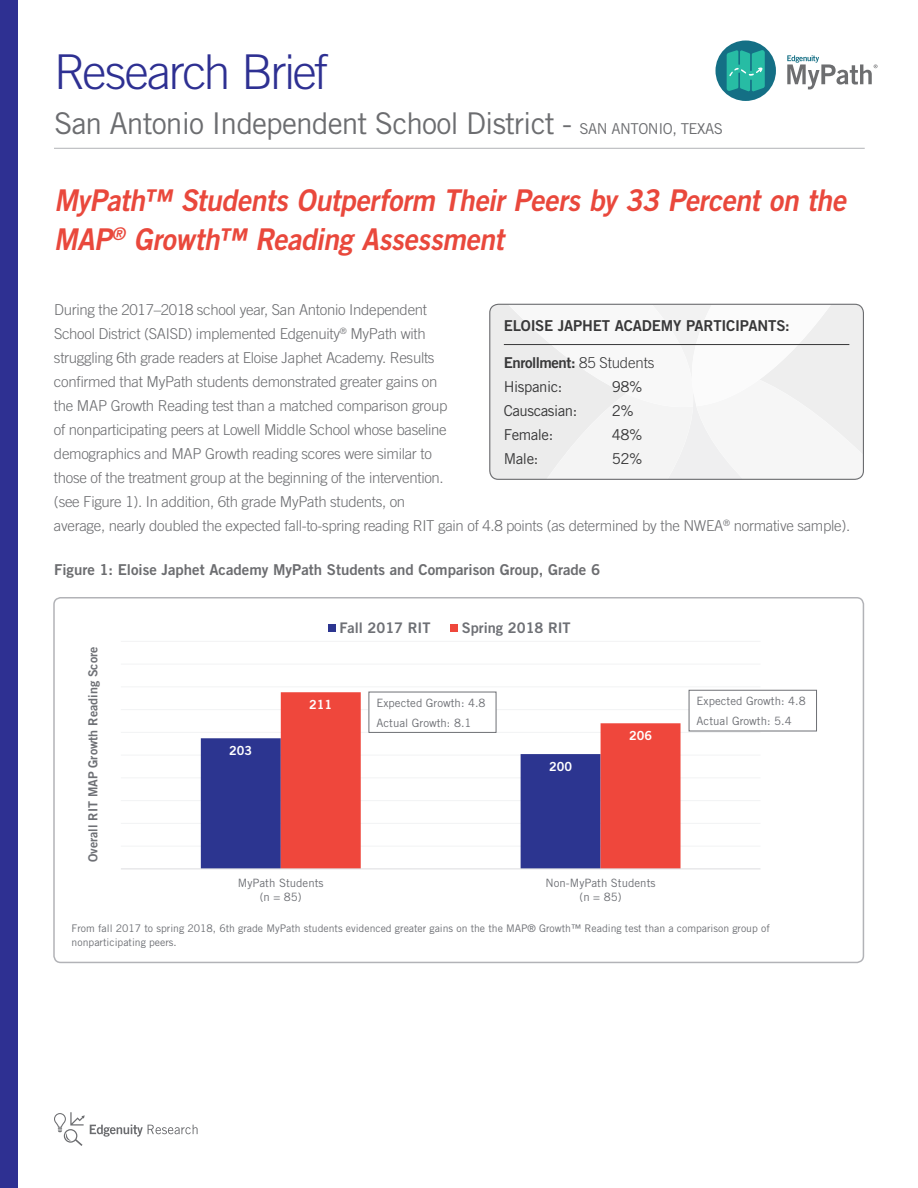
<style>
.page{position:relative;width:918px;height:1188px;background:#fff}
.page>*{position:absolute;margin:0;border:0;box-sizing:border-box;transform-origin:0 0}
.t1{font:300 48px "Trade Gothic LT Std";letter-spacing:-.05em;color:#2e3092}
.t2{font:italic 30px/39px "Trade Gothic LT Pro Bd 2";color:#e9483c;scale:.95 1}
.t3{font:30px "Trade Gothic LT Std";letter-spacing:-.03em;color:#6c6d70}
.t4{font:300 15px/24px "Trade Gothic LT Std";letter-spacing:-.02em;color:#6c6d70}
.t5{font:15px "Trade Gothic LT Std Bd 2";color:#6c6d70}
.t6{font:15px "Trade Gothic LT Std Bd 2";letter-spacing:-.02em;color:#383839}
.t7{font:15px "Trade Gothic LT Std";letter-spacing:-.03em;color:#383839}
.t8{font:14.55px "Trade Gothic LT Pro Bd 2";color:#6e7075}
.t9{font:12.6px "Trade Gothic LT Pro Bd 2";color:#6e7075}
.t10{font:12.6px "Trade Gothic LT Pro Bd 2";color:#fff}
.t11{font:11.55px/13.6px "Trade Gothic LT Pro";color:#6e7075;text-align:center}
.t12{font:10.5px/14.2px "Trade Gothic LT Pro";color:#6e7075}
.s1{font-size:15px}
.s2{font-family:"Trade Gothic LT Std";font-weight:300}
</style>
<div class="page">
<svg style="left:54px;top:1112px;width:144px;height:34px"></svg>
<hr style="left:54px;top:148px;width:811px;height:1px;background:#b2b3b7">
<div style="left:489px;top:304px;width:374px;height:176px;background:#f4f4f4"></div>
<hr style="left:504px;top:344px;width:345px;height:1px;background:#383839">
<div style="left:489px;top:304px;width:375px;height:176px;border:1px solid #6c6d70;border-radius:9px"></div>
<div style="left:0;top:0;width:17px;height:1188px;background:#2e3092"></div>
<div style="left:716px;top:40px;width:60px;height:61px;background:#146f85;border-radius:50%"></div>
<svg style="left:727px;top:50px;width:38px;height:42px;background:#2ab1a1"></svg>
<svg style="left:787px;top:55px;width:91px;height:34px"></svg>
<hr style="left:121px;top:846px;width:640px;height:1px;background:#f2f3f4">
<hr style="left:121px;top:823px;width:640px;height:1px;background:#f2f3f4">
<hr style="left:121px;top:800px;width:640px;height:1px;background:#f2f3f4">
<hr style="left:121px;top:777px;width:640px;height:1px;background:#f2f3f4">
<hr style="left:121px;top:755px;width:640px;height:1px;background:#f2f3f4">
<hr style="left:121px;top:732px;width:640px;height:1px;background:#f2f3f4">
<hr style="left:121px;top:709px;width:640px;height:1px;background:#f2f3f4">
<hr style="left:121px;top:686px;width:640px;height:1px;background:#f2f3f4">
<hr style="left:121px;top:664px;width:640px;height:1px;background:#f2f3f4">
<hr style="left:121px;top:641px;width:640px;height:1px;background:#f2f3f4">
<div style="left:201px;top:738px;width:80px;height:130px;background:#2c3590"></div>
<svg style="left:281px;top:692px;width:400px;height:176px"></svg>
<hr style="left:121px;top:868px;width:640px;height:1px;background:#dcdddf">
<div style="left:328px;top:624px;width:8px;height:8px;background:#2c3590"></div>
<div style="left:450px;top:624px;width:8px;height:8px;background:#ef473c"></div>
<div style="left:369px;top:692px;width:127px;height:40px;background:#fff"></div>
<div style="left:369px;top:692px;width:127px;height:41px;border:1px solid #6e7075"></div>
<div style="left:689px;top:690px;width:128px;height:41px;background:#fff"></div>
<div style="left:689px;top:690px;width:128px;height:41px;border:1px solid #6e7075"></div>
<div style="left:53px;top:597px;width:811px;height:366px;border:2px solid #b2b3b7;border-radius:7px"></div>
<h1 class="t1" style="left:54px;top:43px;width:275px">Research Brief</h1>
<h2 class="t3" style="left:54px;top:106px;width:671px">San Antonio Independent School District - <span class="s1">SAN ANTONIO, TEXAS</span></h2>
<h2 class="t2" style="left:54px;top:181px;width:842px">MyPath™ Students Outperform Their Peers by 33 Percent on the<br>MAP<sup>®</sup> Growth™ Reading Assessment</h2>
<p class="t4" style="left:54px;top:297px;width:798px">During the 2017–2018 school year, San Antonio Independent<br>School District (SAISD) implemented Edgenuity<sup>®</sup> MyPath with<br>struggling 6th grade readers at Eloise Japhet Academy. Results<br>confirmed that MyPath students demonstrated greater gains on<br>the MAP Growth Reading test than a matched comparison group<br>of nonparticipating peers at Lowell Middle School whose baseline<br>demographics and MAP Growth reading scores were similar to<br>those of the treatment group at the beginning of the intervention.<br>(see Figure 1). In addition, 6th grade MyPath students, on<br>average, nearly doubled the expected fall-to-spring reading RIT gain of 4.8 points (as determined by the NWEA<sup>®</sup> normative sample).</p>
<p class="t5" style="left:54px;top:560px;width:548px">Figure 1: Eloise Japhet Academy MyPath Students and Comparison Group, Grade 6</p>
<p class="t6" style="left:504px;top:316px;width:287px">ELOISE JAPHET ACADEMY PARTICIPANTS:</p>
<p class="t6" style="left:504px;top:354px;width:152px">Enrollment: <span class="s2">85 Students</span></p>
<p class="t7" style="left:504px;top:378px;width:60px">Hispanic:</p>
<p class="t7" style="left:612px;top:378px;width:32px">98%</p>
<p class="t7" style="left:504px;top:402px;width:75px">Causcasian:</p>
<p class="t7" style="left:612px;top:402px;width:24px">2%</p>
<p class="t7" style="left:504px;top:426px;width:51px">Female:</p>
<p class="t7" style="left:612px;top:426px;width:32px">48%</p>
<p class="t7" style="left:504px;top:450px;width:36px">Male:</p>
<p class="t7" style="left:612px;top:450px;width:32px">52%</p>
<p class="t9" style="left:85px;top:862px;width:217px;rotate:-90deg">Overall RIT MAP Growth Reading Score</p>
<p class="t10" style="left:229px;top:743px;width:24px">203</p>
<p class="t8" style="left:339px;top:619px;width:93px">Fall 2017 RIT</p>
<p class="t8" style="left:462px;top:619px;width:110px">Spring 2018 RIT</p>
<p class="t10" style="left:309px;top:697px;width:24px">211</p>
<p class="t11" style="left:376px;top:693px;width:111px;line-height:20px;text-align:left">Expected Growth: 4.8<br>Actual Growth: 8.1</p>
<p class="t11" style="left:697px;top:691px;width:111px;line-height:20px;text-align:left">Expected Growth: 4.8<br>Actual Growth: 5.4</p>
<p class="t10" style="left:549px;top:759px;width:24px">200</p>
<p class="t10" style="left:629px;top:728px;width:24px">206</p>
<p class="t11" style="left:238px;top:876px;width:87px">MyPath Students (n = 85)</p>
<p class="t11" style="left:546px;top:876px;width:112px">Non-MyPath Students (n = 85)</p>
<p class="t12" style="left:72px;top:921px;width:700px">From fall 2017 to spring 2018, 6th grade MyPath students evidenced greater gains on the the MAP® Growth™ Reading test than a comparison group of nonparticipating peers.</p>
</div>
